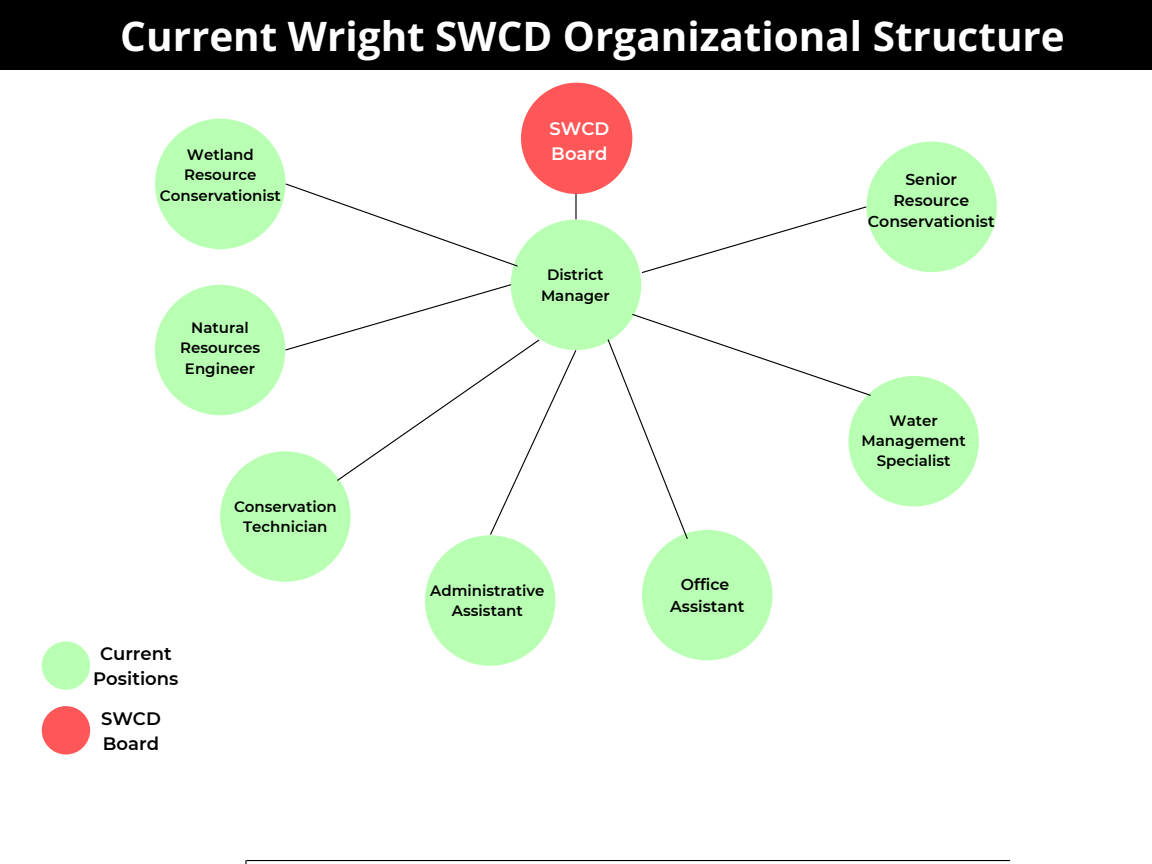
<style>
.page{position:relative;width:1152px;height:864px;background:#fff}
.page>*{position:absolute;margin:0;border:0;box-sizing:border-box;transform-origin:0 0}
.t1{font:700 40.5px "Open Sans";color:#fff}
.t2{font:600 18px/24.8px "Montserrat";color:#000}
.t3{font:600 18px/24.8px "Montserrat";color:#fff}
.t4{font:600 15.75px/21.3px "Montserrat";color:#000;text-align:center}
.t5{font:600 15px/20.2px "Montserrat";color:#000;text-align:center}
</style>
<div class="page">
<div style="left:0;top:0;width:1152px;height:70px;background:#000"></div>
<div style="left:521px;top:83px;width:111px;height:111px;background:#ff5757;border-radius:50%"></div>
<div style="left:425px;top:535px;width:130px;height:131px;background:#b9ffb3;border-radius:50%"></div>
<div style="left:155px;top:285px;width:130px;height:130px;background:#b9ffb3;border-radius:50%"></div>
<div style="left:848px;top:376px;width:131px;height:130px;background:#b9ffb3;border-radius:50%"></div>
<div style="left:511px;top:220px;width:130px;height:130px;background:#b9ffb3;border-radius:50%"></div>
<hr style="left:575px;top:194px;width:2px;height:25px;background:#000">
<div style="left:866px;top:142px;width:131px;height:130px;background:#b9ffb3;border-radius:50%"></div>
<div style="left:155px;top:119px;width:131px;height:130px;background:#b9ffb3;border-radius:50%"></div>
<div style="left:220px;top:451px;width:131px;height:131px;background:#b9ffb3;border-radius:50%"></div>
<svg style="left:285px;top:183px;width:234px;height:84px"></svg>
<svg style="left:641px;top:206px;width:226px;height:67px"></svg>
<svg style="left:284px;top:283px;width:293px;height:253px"></svg>
<div style="left:642px;top:530px;width:130px;height:130px;background:#b9ffb3;border-radius:50%"></div>
<svg style="left:607px;top:313px;width:265px;height:227px"></svg>
<hr style="left:247px;top:860px;width:763px;height:1px;background:#000">
<div style="left:42px;top:641px;width:48px;height:49px;background:#b9ffb3;border-radius:50%"></div>
<div style="left:42px;top:706px;width:48px;height:48px;background:#ff5757;border-radius:50%"></div>
<h1 class="t1" style="left:120px;top:8px;width:946px">Current Wright SWCD Organizational Structure</h1>
<p class="t5" style="left:160px;top:145px;width:123px">Wetland<br>Resource<br>Conservationist</p>
<p class="t5" style="left:180px;top:318px;width:81px">Natural<br>Resources<br>Engineer</p>
<p class="t2" style="left:93px;top:642px;width:87px;text-align:center">Current<br>Positions</p>
<p class="t2" style="left:101px;top:706px;width:61px">SWCD<br>Board</p>
<p class="t5" style="left:234px;top:497px;width:104px">Conservation<br>Technician</p>
<p class="t3" style="left:549px;top:116px;width:61px">SWCD<br>Board</p>
<p class="t5" style="left:541px;top:265px;width:70px">District<br>Manager</p>
<p class="t5" style="left:430px;top:581px;width:116px">Administrative<br>Assistant</p>
<p class="t4" style="left:670px;top:574px;width:76px">Office<br>Assistant</p>
<p class="t4" style="left:868px;top:169px;width:128px">Senior<br>Resource<br>Conservationist</p>
<p class="t5" style="left:862px;top:410px;width:106px">Water<br>Management<br>Specialist</p>
</div>
